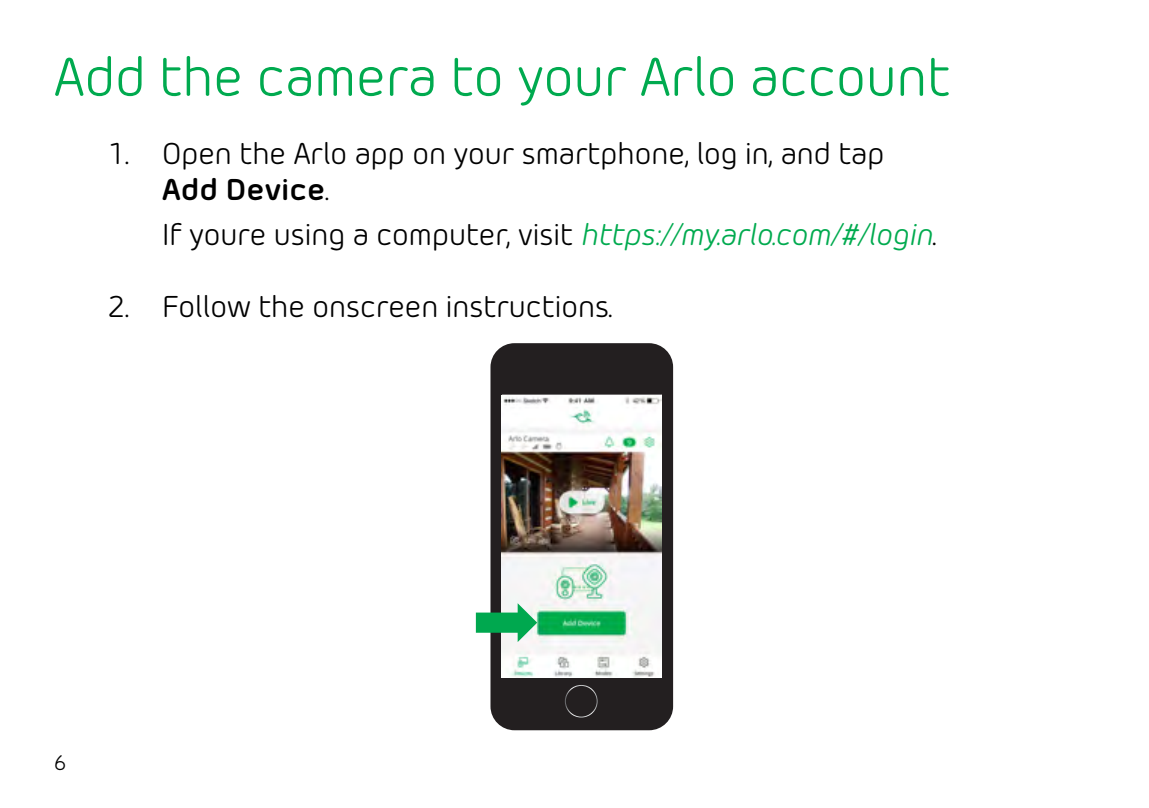
<style>
.page{position:relative;width:1149px;height:808px;background:#fff}
.page>*{position:absolute;margin:0;border:0;box-sizing:border-box;transform-origin:0 0}
.t1{font:54px "Morebi Rounded";color:#00aa4f}
.p2_body{font:30px/36px "Morebi Rounded";color:#000}
.t2{font:21px "Morebi Rounded";color:#000}
.s1{font-weight:700}
.s2{font-style:italic;color:#00aa4f}
</style>
<div class="page">
<div style="left:490px;top:343px;width:183px;height:387px;background:#231f20;border-radius:24px"></div>
<div style="left:565px;top:685px;width:32px;height:32px;border:1px solid #fff;border-radius:50%"></div>
<img style="left:501px;top:395px;width:160px;height:282px">
<svg style="left:475px;top:603px;width:62px;height:39px"></svg>
<p class="t1" style="left:54px;top:40px;width:897px">Add the camera to your Arlo account</p>
<p class="p2_body" style="left:162px;top:133px;width:723px;text-indent:-54px">1. Open the Arlo app on your smartphone, log in, and tap<br><span class="s1">Add Device</span>.</p>
<p class="p2_body" style="left:162px;top:214px;width:775px">If youre using a computer, visit <span class="s2">https://my.arlo.com/#/login</span>.</p>
<p class="p2_body" style="left:108px;top:286px;width:505px">2. Follow the onscreen instructions.</p>
<p class="t2" style="left:54px;top:748px;width:13px">6</p>
</div>
